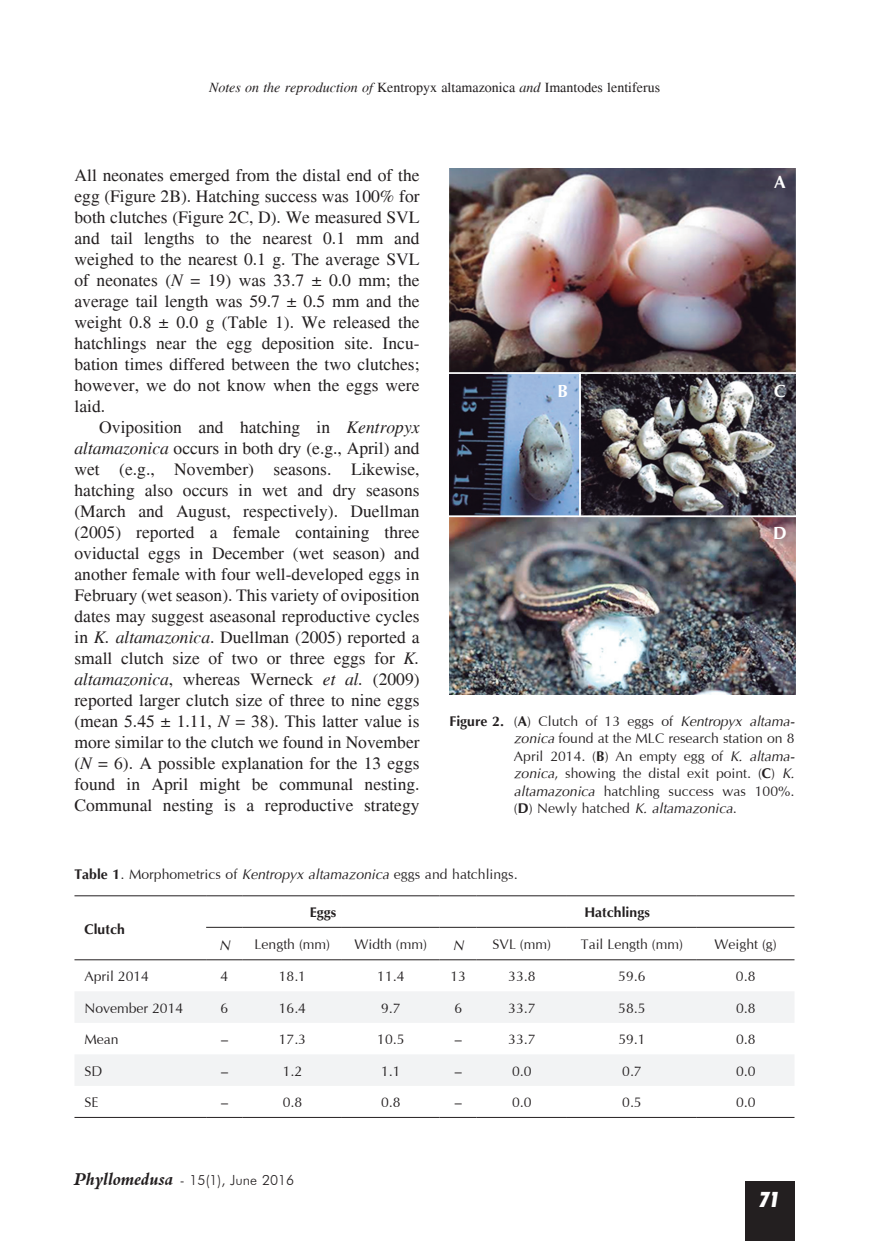
<style>
.page{position:relative;width:869px;height:1241px;background:#fff}
.page>*{position:absolute;margin:0;border:0;box-sizing:border-box;transform-origin:0 0}
.t1{font:italic 900 condensed 21px "Futura BT";color:#fff}
.t2{font:17.5px/21px "Times";color:#231f20;text-align:justify}
.t3{font:700 17.5px "Optima";color:#fff}
.t4{font:14px/17.5px "Optima";color:#231f20;text-align:justify}
.t5{font:14px "Times";color:#231f20}
.t6{font:300 14px "Futura BT";color:#231f20}
.t7{font:700 14px "Optima";color:#231f20}
.t8{font:italic 14px "Optima";color:#231f20}
.s1{font-style:italic}
.s2{font-weight:700}
.s3{font-family:"Aldine 401 BT Bold Italic A";font-weight:400;font-size:17.5px}
</style>
<div class="page">
<div style="left:744px;top:1181px;width:50px;height:59px;background:#231f20"></div>
<img style="left:449px;top:169px;width:346px;height:525px">
<svg style="left:75px;top:992px;width:719px;height:93px;fill:#f2f3f4"></svg>
<hr style="left:74px;top:895px;width:132px;height:1px;background:#231f20">
<hr style="left:206px;top:895px;width:37px;height:1px;background:#231f20">
<hr style="left:243px;top:895px;width:99px;height:1px;background:#231f20">
<hr style="left:342px;top:895px;width:97px;height:1px;background:#231f20">
<hr style="left:439px;top:895px;width:37px;height:1px;background:#231f20">
<hr style="left:476px;top:895px;width:90px;height:1px;background:#231f20">
<hr style="left:566px;top:895px;width:130px;height:1px;background:#231f20">
<hr style="left:696px;top:895px;width:98px;height:1px;background:#231f20">
<hr style="left:206px;top:926px;width:37px;height:1px;background:#231f20">
<hr style="left:243px;top:926px;width:99px;height:1px;background:#231f20">
<hr style="left:342px;top:926px;width:97px;height:1px;background:#231f20">
<hr style="left:439px;top:926px;width:37px;height:1px;background:#231f20">
<hr style="left:476px;top:926px;width:90px;height:1px;background:#231f20">
<hr style="left:566px;top:926px;width:130px;height:1px;background:#231f20">
<hr style="left:696px;top:926px;width:98px;height:1px;background:#231f20">
<hr style="left:206px;top:959px;width:37px;height:1px;background:#231f20">
<hr style="left:243px;top:959px;width:99px;height:1px;background:#231f20">
<hr style="left:342px;top:959px;width:97px;height:1px;background:#231f20">
<hr style="left:439px;top:959px;width:37px;height:1px;background:#231f20">
<hr style="left:476px;top:959px;width:90px;height:1px;background:#231f20">
<hr style="left:566px;top:959px;width:130px;height:1px;background:#231f20">
<hr style="left:696px;top:959px;width:98px;height:1px;background:#231f20">
<hr style="left:74px;top:959px;width:132px;height:1px;background:#231f20">
<hr style="left:74px;top:1116px;width:132px;height:1px;background:#231f20">
<hr style="left:206px;top:1116px;width:37px;height:1px;background:#231f20">
<hr style="left:243px;top:1116px;width:99px;height:1px;background:#231f20">
<hr style="left:342px;top:1116px;width:97px;height:1px;background:#231f20">
<hr style="left:439px;top:1116px;width:37px;height:1px;background:#231f20">
<hr style="left:476px;top:1116px;width:90px;height:1px;background:#231f20">
<hr style="left:566px;top:1116px;width:130px;height:1px;background:#231f20">
<hr style="left:696px;top:1116px;width:98px;height:1px;background:#231f20">
<hr style="left:444px;top:372px;width:355px;height:2px;background:#fff">
<hr style="left:446px;top:515px;width:359px;height:2px;background:#fff">
<hr style="left:579px;top:372px;width:1px;height:144px;background:#fff">
<p class="t5" style="left:209px;top:79px;width:452px"><span class="s1">Notes on the reproduction of</span> Kentropyx altamazonica <span class="s1">and</span> Imantodes lentiferus</p>
<p class="t2" style="left:74px;top:164px;width:346px">All neonates emerged from the distal end of the egg (Figure 2B). Hatching success was 100% for both clutches (Figure 2C, D). We measured SVL and tail lengths to the nearest 0.1 mm and weighed to the nearest 0.1 g. The average SVL of neonates (<span class="s1">N</span> = 19) was 33.7 ± 0.0 mm; the average tail length was 59.7 ± 0.5 mm and the weight 0.8 ± 0.0 g (Table 1). We released the hatchlings near the egg deposition site. Incu&shy;bation times differed between the two clutches; however, we do not know when the eggs were laid.</p>
<p class="t2" style="left:74px;top:416px;width:346px;text-indent:25px">Oviposition and hatching in <span class="s1">Kentropyx altamazonica</span> occurs in both dry (e.g., April) and wet (e.g., November) seasons. Likewise, hatching also occurs in wet and dry seasons (March and August, respectively). Duellman (2005) reported a female containing three oviductal eggs in December (wet season) and another female with four well-developed eggs in February (wet season). This variety of oviposition dates may suggest aseasonal reproductive cycles in <span class="s1">K. altamazonica</span>. Duellman (2005) reported a small clutch size of two or three eggs for <span class="s1">K. altamazonica</span>, whereas Werneck <span class="s1">et al.</span> (2009) reported larger clutch size of three to nine eggs (mean 5.45 ± 1.11, <span class="s1">N</span> = 38). This latter value is more similar to the clutch we found in November (<span class="s1">N</span> = 6). A possible explanation for the 13 eggs found in April might be communal nesting.<br>Communal nesting is a reproductive strategy</p>
<p class="t3" style="left:773px;top:174px;width:13px">A</p>
<p class="t3" style="left:557px;top:382px;width:12px">B</p>
<p class="t3" style="left:773px;top:382px;width:13px">C</p>
<p class="t3" style="left:772px;top:524px;width:15px">D</p>
<p class="t4" style="left:513px;top:712px;width:282px;text-indent:-64px"><span class="s2">Figure 2.</span> (<span class="s2">A</span>) Clutch of 13 eggs of <span class="s1">Kentropyx altama&shy;zonica</span> found at the MLC research station on 8<br>April 2014. (<span class="s2">B</span>) An empty egg of <span class="s1">K. altama&shy;zonica</span>, showing the distal exit point. (<span class="s2">C</span>) <span class="s1">K. altamazonica</span> hatchling success was 100%. (<span class="s2">D</span>) Newly hatched <span class="s1">K. altamazonica</span>.</p>
<p class="t4" style="left:74px;top:865px;width:444px"><span class="s2">Table 1</span>. Morphometrics of <span class="s1">Kentropyx altamazonica</span> eggs and hatchlings.</p>
<p class="t7" style="left:84px;top:921px;width:42px">Clutch</p>
<p class="t7" style="left:309px;top:905px;width:28px">Eggs</p>
<p class="t7" style="left:584px;top:905px;width:67px">Hatchlings</p>
<p class="t8" style="left:219px;top:937px;width:12px">N</p>
<p class="t4" style="left:254px;top:936px;width:77px">Length (mm)</p>
<p class="t4" style="left:354px;top:936px;width:74px">Width (mm)</p>
<p class="t8" style="left:452px;top:937px;width:12px">N</p>
<p class="t4" style="left:492px;top:936px;width:60px">SVL (mm)</p>
<p class="t4" style="left:580px;top:936px;width:103px">Tail Length (mm)</p>
<p class="t4" style="left:714px;top:936px;width:64px">Weight (g)</p>
<p class="t4" style="left:84px;top:968px;width:66px">April 2014</p>
<p class="t4" style="left:220px;top:968px;width:9px">4</p>
<p class="t4" style="left:278px;top:968px;width:29px">18.1</p>
<p class="t4" style="left:377px;top:968px;width:29px">11.4</p>
<p class="t4" style="left:450px;top:968px;width:17px">13</p>
<p class="t4" style="left:508px;top:968px;width:29px">33.8</p>
<p class="t4" style="left:618px;top:968px;width:29px">59.6</p>
<p class="t4" style="left:735px;top:968px;width:21px">0.8</p>
<p class="t4" style="left:84px;top:999px;width:100px">November 2014</p>
<p class="t4" style="left:220px;top:999px;width:9px">6</p>
<p class="t4" style="left:278px;top:999px;width:29px">16.4</p>
<p class="t4" style="left:381px;top:999px;width:21px">9.7</p>
<p class="t4" style="left:454px;top:999px;width:9px">6</p>
<p class="t4" style="left:508px;top:999px;width:29px">33.7</p>
<p class="t4" style="left:618px;top:999px;width:29px">58.5</p>
<p class="t4" style="left:735px;top:999px;width:21px">0.8</p>
<p class="t4" style="left:84px;top:1031px;width:36px">Mean</p>
<p class="t4" style="left:221px;top:1031px;width:8px">–</p>
<p class="t4" style="left:279px;top:1031px;width:29px">17.3</p>
<p class="t4" style="left:377px;top:1031px;width:29px">10.5</p>
<p class="t4" style="left:454px;top:1031px;width:8px">–</p>
<p class="t4" style="left:508px;top:1031px;width:29px">33.7</p>
<p class="t4" style="left:618px;top:1031px;width:29px">59.1</p>
<p class="t4" style="left:735px;top:1031px;width:21px">0.8</p>
<p class="t4" style="left:84px;top:1062px;width:19px">SD</p>
<p class="t4" style="left:221px;top:1062px;width:8px">–</p>
<p class="t4" style="left:282px;top:1062px;width:21px">1.2</p>
<p class="t4" style="left:381px;top:1062px;width:21px">1.1</p>
<p class="t4" style="left:454px;top:1062px;width:8px">–</p>
<p class="t4" style="left:512px;top:1062px;width:21px">0.0</p>
<p class="t4" style="left:622px;top:1062px;width:21px">0.7</p>
<p class="t4" style="left:735px;top:1062px;width:21px">0.0</p>
<p class="t4" style="left:84px;top:1094px;width:15px">SE</p>
<p class="t4" style="left:221px;top:1094px;width:8px">–</p>
<p class="t4" style="left:282px;top:1094px;width:21px">0.8</p>
<p class="t4" style="left:381px;top:1094px;width:21px">0.8</p>
<p class="t4" style="left:454px;top:1094px;width:8px">–</p>
<p class="t4" style="left:512px;top:1094px;width:21px">0.0</p>
<p class="t4" style="left:622px;top:1094px;width:21px">0.5</p>
<p class="t4" style="left:735px;top:1094px;width:21px">0.0</p>
<p class="t6" style="left:74px;top:1171px;width:221px"><span class="s3">Phyllomedusa</span> - 15(1), June 2016</p>
<p class="t1" style="left:758px;top:1186px;width:22px">71</p>
</div>
